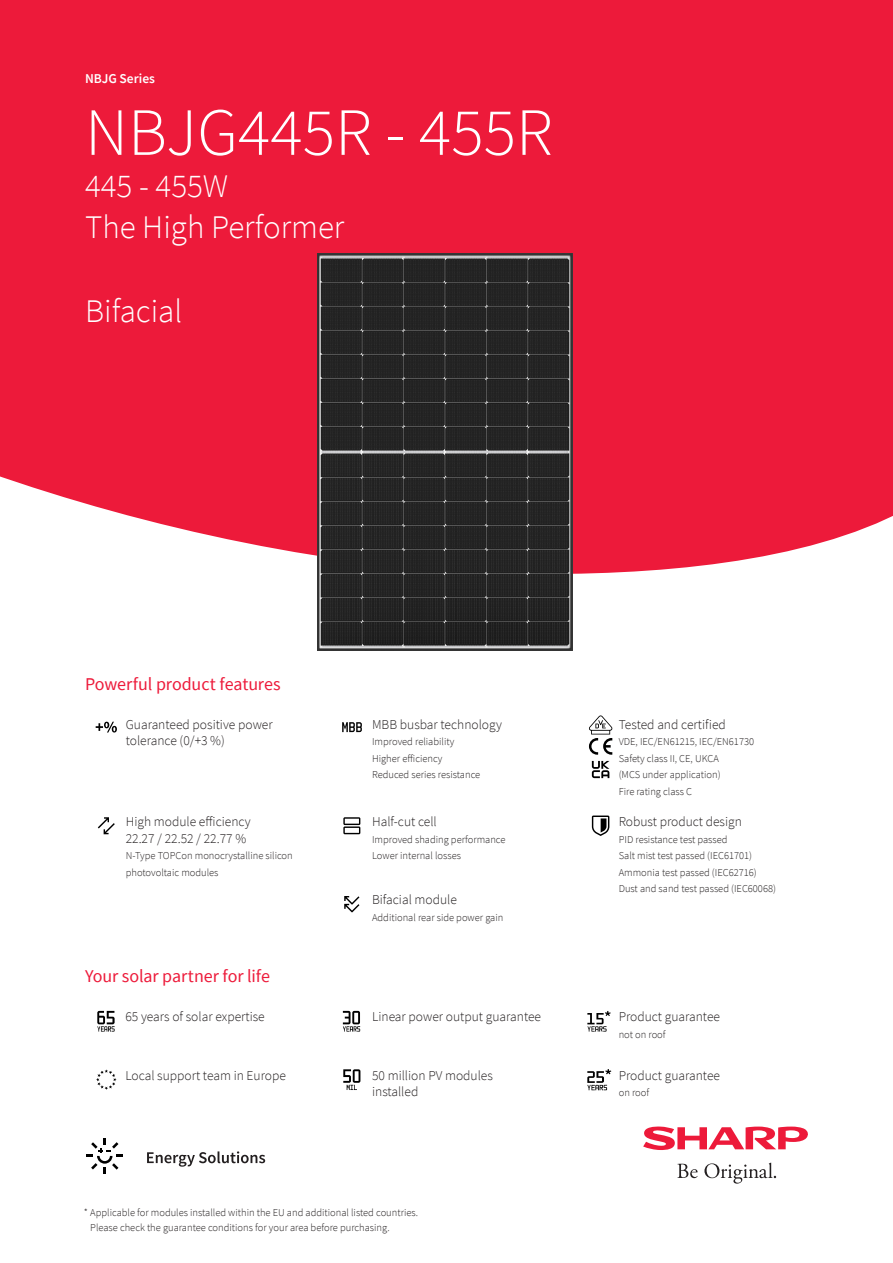
<style>
.page{position:relative;width:893px;height:1263px;background:#ed1a3a}
.page>*{position:absolute;margin:0;border:0;box-sizing:border-box;transform-origin:0 0}
.Caption_9_Pt_Semibol{font:300 67.5px "Source Sans Pro";color:#fff}
.Subheadline_22_Pt_Li{font:300 33px "Source Sans Pro";color:#fff}
.t1{font:18px "Source Sans Pro";letter-spacing:-.005em;color:#ed1a3a}
.Copy_9_Pt_Light{font:300 13.5px "Source Sans Pro";color:#231f20}
.Copy_7_Pt_Light{font:300 13.5px "Source Sans Pro";color:#231f20}
.Caption_9_Pt_Semibol-2{font:600 13.5px "Source Sans Pro";color:#fff}
.Copy_7_Pt_Light-2{font:300 10.5px "Source Sans Pro";color:#231f20}
.Copy_9_Pt_Light-2{font:300 10.5px/16.5px "Source Sans Pro";color:#231f20}
</style>
<div class="page">
<div style="left:0;top:472px;width:893px;height:791px;background:#fff"></div>
<svg style="left:643px;top:1126px;width:166px;height:24px"></svg>
<svg style="left:677px;top:1162px;width:99px;height:21px;background:#d9d9d9"></svg>
<svg style="left:147px;top:1151px;width:118px;height:16px;background:#c5c4c4"></svg>
<img style="left:317px;top:254px;width:255px;height:397px">
<svg style="left:87px;top:1138px;width:36px;height:36px"></svg>
<svg style="left:96px;top:1069px;width:21px;height:21px"></svg>
<svg style="left:98px;top:817px;width:17px;height:17px"></svg>
<svg style="left:97px;top:1011px;width:18px;height:20px"></svg>
<svg style="left:343px;top:817px;width:17px;height:17px"></svg>
<svg style="left:342px;top:722px;width:20px;height:10px"></svg>
<svg style="left:592px;top:815px;width:17px;height:21px"></svg>
<svg style="left:96px;top:722px;width:21px;height:10px"></svg>
<svg style="left:343px;top:1069px;width:17px;height:21px"></svg>
<svg style="left:343px;top:1011px;width:17px;height:20px"></svg>
<svg style="left:587px;top:1069px;width:24px;height:21px"></svg>
<svg style="left:587px;top:1011px;width:24px;height:20px"></svg>
<svg style="left:344px;top:896px;width:15px;height:16px"></svg>
<svg style="left:589px;top:715px;width:23px;height:40px"></svg>
<svg style="left:592px;top:761px;width:17px;height:17px"></svg>
<p class="Caption_9_Pt_Semibol-2" style="left:85px;top:69px;width:71px">NBJG Series</p>
<p class="Caption_9_Pt_Semibol" style="left:85px;top:91px;width:469px">NBJG445R - 455R</p>
<p class="Subheadline_22_Pt_Li" style="left:85px;top:165px;width:145px">445 - 455W</p>
<p class="Subheadline_22_Pt_Li" style="left:85px;top:207px;width:261px">The High Performer</p>
<p class="Subheadline_22_Pt_Li" style="left:85px;top:291px;width:99px">Bifacial</p>
<p class="t1" style="left:85px;top:672px;width:197px">Powerful product features</p>
<p class="Copy_9_Pt_Light" style="left:126px;top:716px;width:149px">Guaranteed positive power</p>
<p class="Copy_9_Pt_Light" style="left:126px;top:732px;width:101px">tolerance (0/+3 %)</p>
<p class="Copy_7_Pt_Light" style="left:126px;top:813px;width:126px">High module efficiency</p>
<p class="Copy_7_Pt_Light" style="left:126px;top:830px;width:122px">22.27 / 22.52 / 22.77 %</p>
<p class="Copy_9_Pt_Light-2" style="left:126px;top:847px;width:169px">N-Type TOPCon monocrystalline silicon photovoltaic modules</p>
<p class="t1" style="left:85px;top:965px;width:186px">Your solar partner for life</p>
<p class="Copy_9_Pt_Light" style="left:125px;top:1008px;width:141px">65 years of solar expertise</p>
<p class="Copy_9_Pt_Light" style="left:125px;top:1067px;width:162px">Local support team in Europe</p>
<p class="Copy_9_Pt_Light" style="left:372px;top:716px;width:131px">MBB busbar technology</p>
<p class="Copy_7_Pt_Light-2" style="left:372px;top:735px;width:84px">Improved reliability</p>
<p class="Copy_7_Pt_Light-2" style="left:372px;top:752px;width:72px">Higher efficiency</p>
<p class="Copy_7_Pt_Light-2" style="left:372px;top:768px;width:110px">Reduced series resistance</p>
<p class="Copy_9_Pt_Light" style="left:372px;top:813px;width:66px">Half-cut cell</p>
<p class="Copy_7_Pt_Light-2" style="left:372px;top:833px;width:135px">Improved shading performance</p>
<p class="Copy_7_Pt_Light-2" style="left:372px;top:849px;width:90px">Lower internal losses</p>
<p class="Copy_9_Pt_Light" style="left:372px;top:891px;width:86px">Bifacial module</p>
<p class="Copy_7_Pt_Light-2" style="left:372px;top:911px;width:133px">Additional rear side power gain</p>
<p class="Copy_9_Pt_Light" style="left:372px;top:1008px;width:171px">Linear power output guarantee</p>
<p class="Copy_9_Pt_Light" style="left:372px;top:1067px;width:122px">50 million PV modules</p>
<p class="Copy_9_Pt_Light" style="left:372px;top:1083px;width:48px">installed</p>
<p class="Copy_9_Pt_Light-2" style="left:84px;top:1204px;width:336px">* Applicable for modules installed within the EU and additional listed countries.</p>
<p class="Copy_9_Pt_Light-2" style="left:90px;top:1219px;width:301px">Please check the guarantee conditions for your area before purchasing.</p>
<p class="Copy_9_Pt_Light" style="left:619px;top:716px;width:109px">Tested and certified</p>
<p class="Copy_9_Pt_Light-2" style="left:619px;top:733px;width:137px">VDE, IEC/EN61215, IEC/EN61730</p>
<p class="Copy_7_Pt_Light-2" style="left:619px;top:752px;width:102px">Safety class II, CE, UKCA</p>
<p class="Copy_7_Pt_Light-2" style="left:619px;top:768px;width:103px">(MCS under application)</p>
<p class="Copy_7_Pt_Light-2" style="left:619px;top:785px;width:75px">Fire rating class C</p>
<p class="Copy_9_Pt_Light" style="left:619px;top:813px;width:125px">Robust product design</p>
<p class="Copy_7_Pt_Light-2" style="left:619px;top:833px;width:110px">PID resistance test passed</p>
<p class="Copy_7_Pt_Light-2" style="left:619px;top:849px;width:135px">Salt mist test passed (IEC61701)</p>
<p class="Copy_7_Pt_Light-2" style="left:619px;top:866px;width:140px">Ammonia test passed (IEC62716)</p>
<p class="Copy_7_Pt_Light-2" style="left:619px;top:882px;width:159px">Dust and sand test passed (IEC60068)</p>
<p class="Copy_9_Pt_Light" style="left:619px;top:1008px;width:103px">Product guarantee</p>
<p class="Copy_7_Pt_Light-2" style="left:619px;top:1028px;width:48px">not on roof</p>
<p class="Copy_9_Pt_Light" style="left:619px;top:1067px;width:103px">Product guarantee</p>
<p class="Copy_7_Pt_Light-2" style="left:619px;top:1086px;width:32px">on roof</p>
</div>
